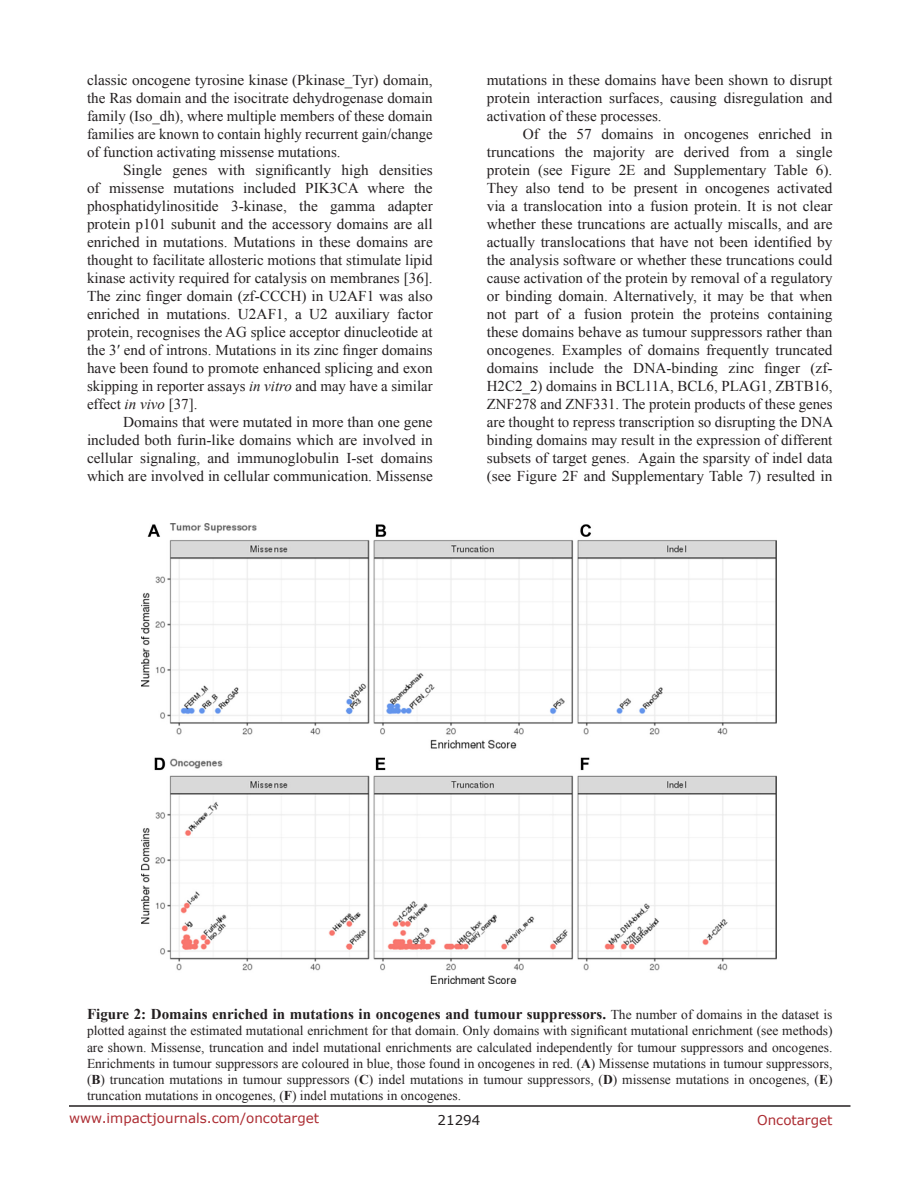
<style>
.page{position:relative;width:918px;height:1188px;background:#fff}
.page>*{position:absolute;margin:0;border:0;box-sizing:border-box;transform-origin:0 0}
.BodyText{font:15px/18px "Times New Roman";color:#231f20;text-align:justify}
.FigureText{font:700 15px "Times New Roman";color:#231f20}
.FigureText-2{font:13.5px/16.2px "Times New Roman";color:#231f20;text-align:justify}
.t1{font:13.5px "Verdana";color:#ac2b31}
.t2{font:13.5px "Verdana";color:#231f20}
.s1{font-style:italic}
.s2{font-weight:400;font-size:13.5px}
.s3{font-weight:700}
</style>
<div class="page">
<hr style="left:69px;top:1105px;width:781px;height:2px;background:#231f20">
<img style="left:141px;top:523px;width:636px;height:461px">
<p class="BodyText" style="left:87px;top:71px;width:347px">classic oncogene tyrosine kinase (Pkinase_Tyr) domain, the Ras domain and the isocitrate dehydrogenase domain family (Iso_dh), where multiple members of these domain families are known to contain highly recurrent gain/change of function activating missense mutations.</p>
<p class="BodyText" style="left:87px;top:161px;width:347px;text-indent:36px">Single genes with significantly high densities of missense mutations included PIK3CA where the phosphatidylinositide 3-kinase, the gamma adapter protein p101 subunit and the accessory domains are all enriched in mutations. Mutations in these domains are thought to facilitate allosteric motions that stimulate lipid kinase activity required for catalysis on membranes [36].<br>The zinc finger domain (zf-CCCH) in U2AF1 was also enriched in mutations. U2AF1, a U2 auxiliary factor protein, recognises the AG splice acceptor dinucleotide at the 3′ end of introns. Mutations in its zinc finger domains have been found to promote enhanced splicing and exon skipping in reporter assays <span class="s1">in vitro</span> and may have a similar effect <span class="s1">in vivo</span> [37].</p>
<p class="BodyText" style="left:87px;top:413px;width:347px;text-indent:36px">Domains that were mutated in more than one gene included both furin-like domains which are involved in cellular signaling, and immunoglobulin I-set domains which are involved in cellular communication. Missense</p>
<p class="BodyText" style="left:487px;top:71px;width:347px">mutations in these domains have been shown to disrupt protein interaction surfaces, causing disregulation and activation of these processes.</p>
<p class="BodyText" style="left:487px;top:125px;width:348px;text-indent:36px">Of the 57 domains in oncogenes enriched in truncations the majority are derived from a single protein (see Figure 2E and Supplementary Table 6).<br>They also tend to be present in oncogenes activated via a translocation into a fusion protein. It is not clear whether these truncations are actually miscalls, and are actually translocations that have not been identified by the analysis software or whether these truncations could cause activation of the protein by removal of a regulatory or binding domain. Alternatively, it may be that when not part of a fusion protein the proteins containing these domains behave as tumour suppressors rather than oncogenes. Examples of domains frequently truncated domains include the DNA-binding zinc finger (zf-H2C2_2) domains in BCL11A, BCL6, PLAG1, ZBTB16, ZNF278 and ZNF331. The protein products of these genes are thought to repress transcription so disrupting the DNA binding domains may result in the expression of different subsets of target genes. Again the sparsity of indel data (see Figure 2F and Supplementary Table 7) resulted in</p>
<p class="FigureText" style="left:87px;top:1004px;width:747px">Figure 2: Domains enriched in mutations in oncogenes and tumour suppressors. <span class="s2">The number of domains in the dataset is</span></p>
<p class="FigureText-2" style="left:87px;top:1022px;width:747px">plotted against the estimated mutational enrichment for that domain. Only domains with significant mutational enrichment (see methods) are shown. Missense, truncation and indel mutational enrichments are calculated independently for tumour suppressors and oncogenes.<br>Enrichments in tumour suppressors are coloured in blue, those found in oncogenes in red. (<span class="s3">A</span>) Missense mutations in tumour suppressors, (<span class="s3">B</span>) truncation mutations in tumour suppressors (<span class="s3">C</span>) indel mutations in tumour suppressors, (<span class="s3">D</span>) missense mutations in oncogenes, (<span class="s3">E</span>) truncation mutations in oncogenes, (<span class="s3">F</span>) indel mutations in oncogenes.</p>
<p class="t1" style="left:69px;top:1109px;width:252px">www.impactjournals.com/oncotarget</p>
<p class="t2" style="left:438px;top:1111px;width:44px">21294</p>
<p class="t1" style="left:757px;top:1111px;width:77px">Oncotarget</p>
</div>
